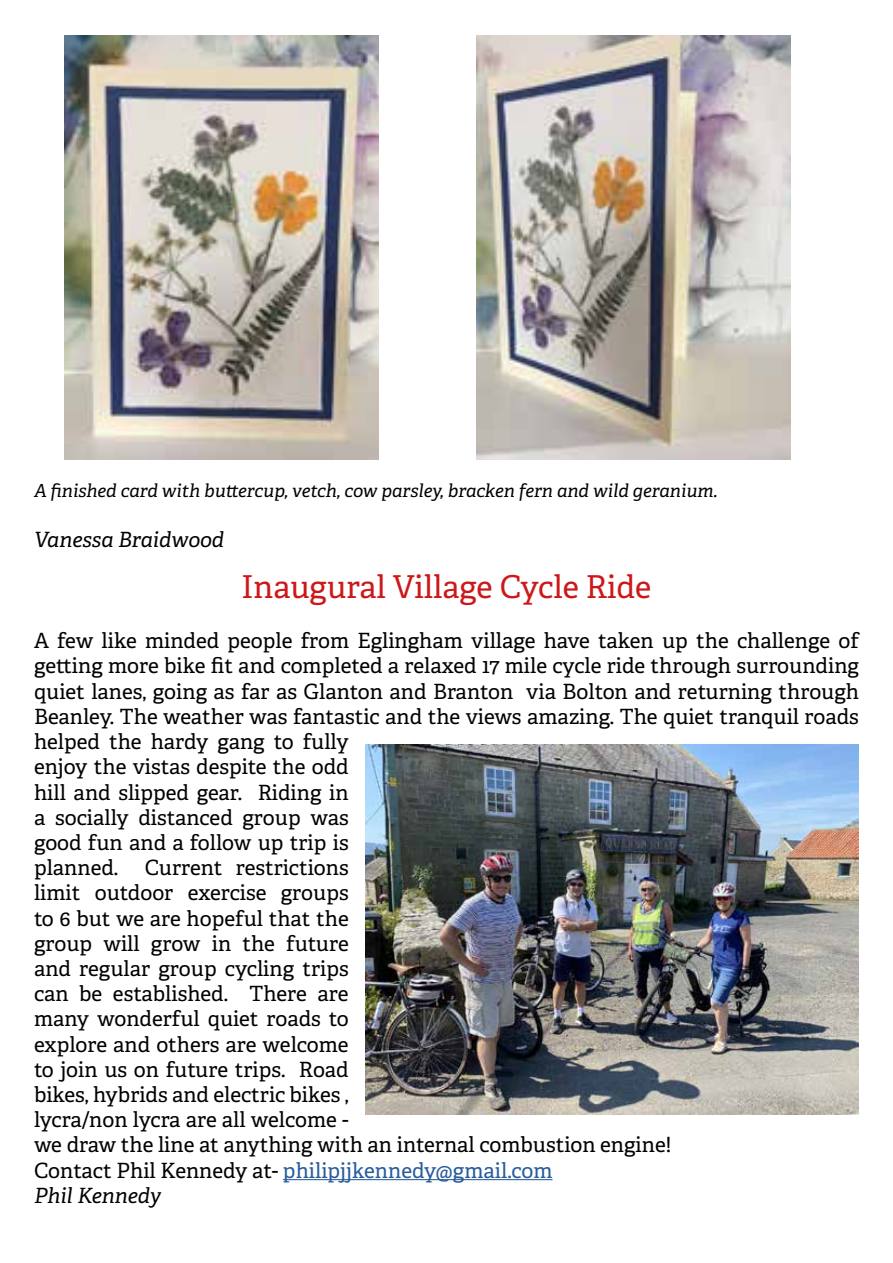
<style>
.page{position:relative;width:893px;height:1263px;background:#fff}
.page>*{position:absolute;margin:0;border:0;box-sizing:border-box;transform-origin:0 0}
.t1{font:31.5px "Adelle";color:#cd1719}
.t2{font:21px/25.2px "Adelle";color:#000}
.t3{font:italic 21px "Adelle";color:#000}
.t4{font:italic 18px "Adelle";color:#000}
.s1{color:#275b9b}
.s2{font-style:italic}
</style>
<div class="page">
<img style="left:64px;top:35px;width:314px;height:424px">
<img style="left:476px;top:35px;width:315px;height:424px">
<hr style="left:283px;top:1179px;width:269px;height:1px;background:#275b9b">
<img style="left:366px;top:744px;width:493px;height:370px">
<p class="t4" style="left:34px;top:477px;width:685px">A finished card with buttercup, vetch, cow parsley, bracken fern and wild geranium.</p>
<p class="t3" style="left:34px;top:524px;width:192px">Vanessa Braidwood</p>
<h1 class="t1" style="left:242px;top:564px;width:411px">Inaugural Village Cycle Ride</h1>
<p class="t2" style="left:34px;top:627px;width:826px">A few like minded people from Eglingham village have taken up the challenge of getting more bike fit and completed a relaxed 17 mile cycle ride through surrounding quiet lanes, going as far as Glanton and Branton via Bolton and returning through Beanley. The weather was fantastic and the views amazing. The quiet tranquil roads helped the hardy gang to fully<br>enjoy the vistas despite the odd<br>hill and slipped gear. Riding in<br>a socially distanced group was<br>good fun and a follow up trip is<br>planned.</p>
<p class="t2" style="left:34px;top:854px;width:639px;text-indent:111px">Current restrictions<br>limit outdoor exercise groups<br>to 6 but we are hopeful that the<br>group will grow in the future<br>and regular group cycling trips<br>can be established. There are<br>many wonderful quiet roads to<br>explore and others are welcome<br>to join us on future trips. Road<br>bikes, hybrids and electric bikes ,<br>lycra/non lycra are all welcome -<br>we draw the line at anything with an internal combustion engine!<br>Contact Phil Kennedy at- <span class="s1">philipjjkennedy@gmail.com<br></span><span class="s2">Phil Kennedy</span></p>
</div>
